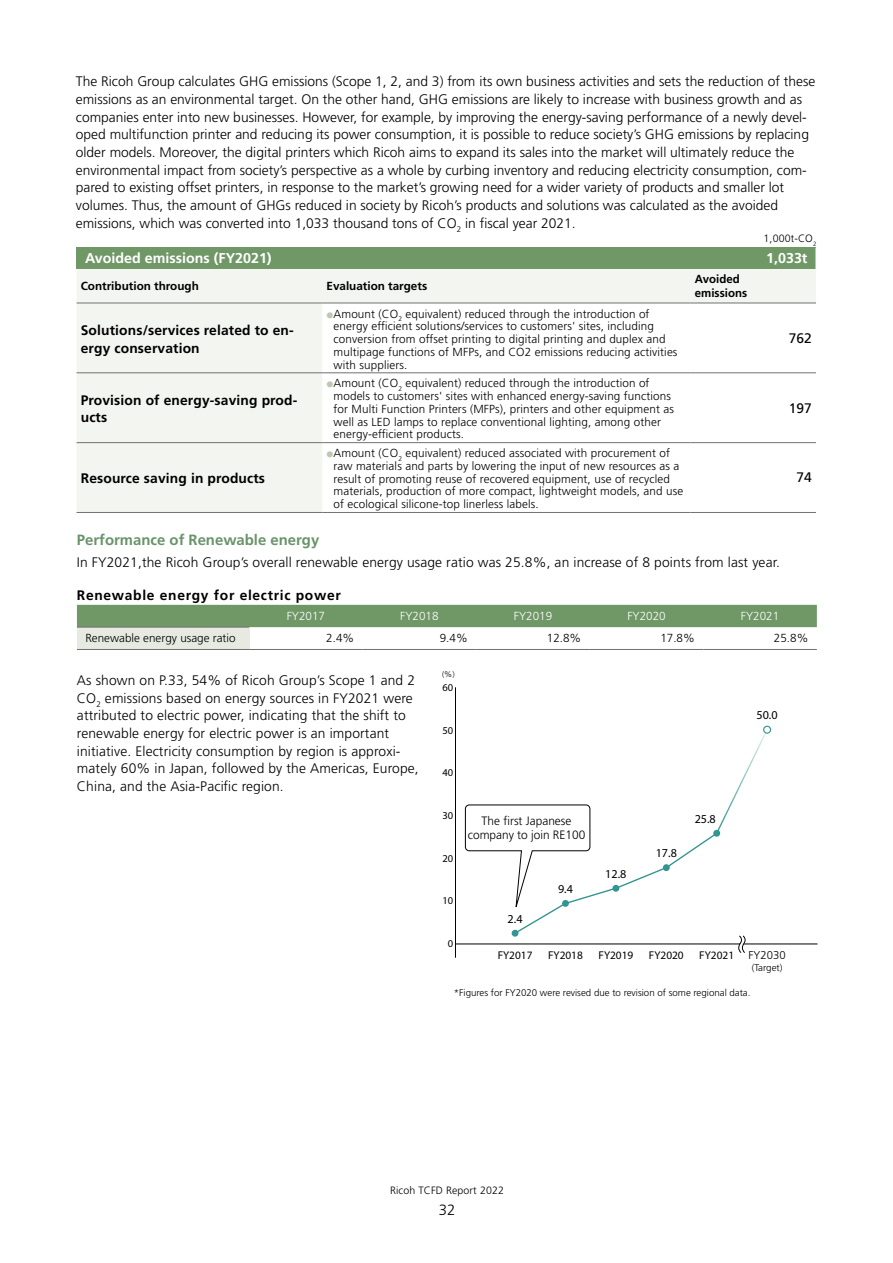
<style>
.page{position:relative;width:893px;height:1263px;background:#fff}
.page>*{position:absolute;margin:0;border:0;box-sizing:border-box;transform-origin:0 0}
.t1{font:700 14.85px "Frutiger LT Pro";color:#69936a}
.t2{font:300 14.85px "Frutiger LT Pro";color:#000}
.t3{font:700 14.25px "Frutiger LT Pro";color:#fff}
.t4{font:300 13.8px/17.7px "Frutiger LT Pro";color:#000}
.t5{font:700 13.8px/17.7px "Frutiger LT Pro";letter-spacing:.01em;color:#000}
.t6{font:700 13.8px "Frutiger LT Pro";letter-spacing:.05em;color:#000}
.t7{font:13.8px "Frutiger LT Pro";color:#000}
.t8{font:300 12.15px/14.5px "Frutiger LT Pro";color:#000;text-align:center}
.t9{font:700 12.15px "Frutiger";color:#000}
.t10{font:300 11.7px/12.8px "Frutiger LT Pro";letter-spacing:.01em;color:#000}
.t11{font:700 11.7px/13.8px "Frutiger LT Pro";color:#000}
.t12{font:300 11.7px "Frutiger LT Pro";color:#fff}
.t13{font:300 11.25px "Frutiger";color:#000}
.t14{font:300 11.25px "Frutiger LT Pro";color:#000}
.t15{font:300 10.65px "Frutiger LT Pro";letter-spacing:.01em;color:#000}
.t16{font:300 10.5px "Frutiger";color:#000}
.t17{font:300 9.75px "Frutiger LT Pro";color:#000}
.t18{font:300 8.1px "Frutiger LT Pro";color:#000}
.s1{font-family:"P Shin Go Pr 6 N";font-size:7.05px;color:#bcc9af}
</style>
<div class="page">
<hr style="left:455px;top:687px;width:1px;height:271px;background:#000">
<hr style="left:455px;top:943px;width:362px;height:1px;background:#000">
<svg style="left:465px;top:726px;width:307px;height:227px"></svg>
<div style="left:77px;top:248px;width:739px;height:21px;background:#709766"></div>
<svg style="left:77px;top:269px;width:739px;height:243px"></svg>
<hr style="left:77px;top:303px;width:245px;height:1px;background:#727171">
<hr style="left:77px;top:373px;width:245px;height:1px;background:#727171">
<hr style="left:322px;top:373px;width:369px;height:1px;background:#727171">
<hr style="left:691px;top:373px;width:125px;height:1px;background:#727171">
<hr style="left:322px;top:303px;width:369px;height:1px;background:#727171">
<hr style="left:691px;top:303px;width:125px;height:1px;background:#727171">
<hr style="left:77px;top:442px;width:245px;height:1px;background:#727171">
<hr style="left:322px;top:442px;width:369px;height:1px;background:#727171">
<hr style="left:691px;top:442px;width:125px;height:1px;background:#727171">
<hr style="left:77px;top:512px;width:245px;height:1px;background:#727171">
<hr style="left:322px;top:512px;width:369px;height:1px;background:#727171">
<hr style="left:691px;top:512px;width:125px;height:1px;background:#727171">
<div style="left:77px;top:605px;width:740px;height:22px;background:#709766"></div>
<div style="left:77px;top:627px;width:172px;height:22px;background:#e6eae0"></div>
<hr style="left:249px;top:649px;width:114px;height:1px;background:#727171">
<hr style="left:363px;top:649px;width:113px;height:1px;background:#727171">
<hr style="left:476px;top:649px;width:114px;height:1px;background:#727171">
<hr style="left:590px;top:649px;width:113px;height:1px;background:#727171">
<hr style="left:703px;top:649px;width:114px;height:1px;background:#727171">
<hr style="left:77px;top:627px;width:172px;height:1px;background:#727171">
<hr style="left:77px;top:649px;width:172px;height:1px;background:#727171">
<p class="t4" style="left:76px;top:73px;width:741px">The Ricoh Group calculates GHG emissions (Scope 1, 2, and 3) from its own business activities and sets the reduction of these emissions as an environmental target. On the other hand, GHG emissions are likely to increase with business growth and as companies enter into new businesses. However, for example, by improving the energy-saving performance of a newly devel&shy;oped multifunction printer and reducing its power consumption, it is possible to reduce society’s GHG emissions by replacing older models. Moreover, the digital printers which Ricoh aims to expand its sales into the market will ultimately reduce the environmental impact from society’s perspective as a whole by curbing inventory and reducing electricity consumption, com&shy;pared to existing offset printers, in response to the market’s growing need for a wider variety of products and smaller lot volumes. Thus, the amount of GHGs reduced in society by Ricoh’s products and solutions was calculated as the avoided emissions, which was converted into 1,033 thousand tons of CO<sub>2</sub> in fiscal year 2021.</p>
<p class="t15" style="left:764px;top:232px;width:54px">1,000t-CO<sub>2</sub></p>
<p class="t3" style="left:85px;top:250px;width:188px">Avoided emissions (FY2021)</p>
<p class="t3" style="left:766px;top:250px;width:43px">1,033t</p>
<p class="t11" style="left:81px;top:279px;width:120px">Contribution through</p>
<p class="t11" style="left:326px;top:279px;width:102px">Evaluation targets</p>
<p class="t11" style="left:695px;top:272px;width:54px">Avoided emissions</p>
<p class="t5" style="left:81px;top:321px;width:215px">Solutions/services related to en&shy;ergy conservation</p>
<p class="t10" style="left:334px;top:307px;width:345px;text-indent:-7px"><span class="s1">●</span>Amount (CO<sub>2</sub> equivalent) reduced through the introduction of energy efficient solutions/services to customers' sites, including conversion from offset printing to digital printing and duplex and multipage functions of MFPs, and CO2 emissions reducing activities with suppliers.</p>
<p class="t7" style="left:789px;top:330px;width:25px">762</p>
<p class="t5" style="left:81px;top:391px;width:218px">Provision of energy-saving prod&shy;ucts</p>
<p class="t5" style="left:81px;top:470px;width:186px">Resource saving in products</p>
<p class="t10" style="left:334px;top:377px;width:342px;text-indent:-7px"><span class="s1">●</span>Amount (CO<sub>2</sub> equivalent) reduced through the introduction of models to customers' sites with enhanced energy-saving functions for Multi Function Printers (MFPs), printers and other equipment as well as LED lamps to replace conventional lighting, among other energy-efficient products.</p>
<p class="t10" style="left:334px;top:447px;width:351px;text-indent:-7px"><span class="s1">●</span>Amount (CO<sub>2</sub> equivalent) reduced associated with procurement of raw materials and parts by lowering the input of new resources as a result of promoting reuse of recovered equipment, use of recycled materials, production of more compact, lightweight models, and use of ecological silicone-top linerless labels.</p>
<p class="t1" style="left:77px;top:531px;width:244px">Performance of Renewable energy</p>
<p class="t4" style="left:77px;top:553px;width:705px">In FY2021,the Ricoh Group’s overall renewable energy usage ratio was 25.8%, an increase of 8 points from last year.</p>
<p class="t6" style="left:77px;top:587px;width:265px">Renewable energy for electric power</p>
<p class="t12" style="left:287px;top:609px;width:40px">FY2017</p>
<p class="t12" style="left:400px;top:609px;width:40px">FY2018</p>
<p class="t12" style="left:514px;top:609px;width:40px">FY2019</p>
<p class="t12" style="left:627px;top:609px;width:40px">FY2020</p>
<p class="t12" style="left:741px;top:609px;width:40px">FY2021</p>
<p class="t7" style="left:789px;top:400px;width:25px">197</p>
<p class="t7" style="left:796px;top:469px;width:17px">74</p>
<p class="t10" style="left:85px;top:632px;width:152px">Renewable energy usage ratio</p>
<p class="t10" style="left:326px;top:632px;width:29px">2.4%</p>
<p class="t10" style="left:440px;top:632px;width:29px">9.4%</p>
<p class="t10" style="left:547px;top:632px;width:36px">12.8%</p>
<p class="t10" style="left:660px;top:632px;width:36px">17.8%</p>
<p class="t10" style="left:774px;top:632px;width:36px">25.8%</p>
<p class="t4" style="left:77px;top:671px;width:343px">As shown on P.33, 54% of Ricoh Group’s Scope 1 and 2<br>CO<sub>2</sub> emissions based on energy sources in FY2021 were attributed to electric power, indicating that the shift to renewable energy for electric power is an important initiative. Electricity consumption by region is approxi&shy;mately 60% in Japan, followed by the Americas, Europe, China, and the Asia-Pacific region.</p>
<p class="t18" style="left:442px;top:669px;width:14px">(%)</p>
<p class="t16" style="left:442px;top:681px;width:12px">60</p>
<p class="t16" style="left:442px;top:723px;width:12px">50</p>
<p class="t16" style="left:442px;top:766px;width:12px">40</p>
<p class="t16" style="left:442px;top:809px;width:12px">30</p>
<p class="t16" style="left:442px;top:852px;width:12px">20</p>
<p class="t16" style="left:442px;top:894px;width:12px">10</p>
<p class="t16" style="left:448px;top:937px;width:7px">0</p>
<p class="t8" style="left:468px;top:813px;width:119px">The first Japanese company to join RE100</p>
<p class="t9" style="left:508px;top:911px;width:16px">2.4</p>
<p class="t9" style="left:558px;top:882px;width:16px">9.4</p>
<p class="t9" style="left:605px;top:866px;width:23px">12.8</p>
<p class="t9" style="left:656px;top:846px;width:23px">17.8</p>
<p class="t9" style="left:695px;top:811px;width:23px">25.8</p>
<p class="t13" style="left:498px;top:948px;width:36px">FY2017</p>
<p class="t13" style="left:548px;top:948px;width:36px">FY2018</p>
<p class="t13" style="left:598px;top:948px;width:36px">FY2019</p>
<p class="t13" style="left:649px;top:948px;width:36px">FY2020</p>
<p class="t13" style="left:699px;top:948px;width:36px">FY2021</p>
<p class="t9" style="left:756px;top:708px;width:23px">50.0</p>
<p class="t14" style="left:749px;top:948px;width:39px">FY2030</p>
<p class="t17" style="left:752px;top:962px;width:32px">(Target)</p>
<p class="t17" style="left:454px;top:987px;width:298px">*Figures for FY2020 were revised due to revision of some regional data.</p>
<p class="t15" style="left:390px;top:1184px;width:115px">Ricoh TCFD Report 2022</p>
<p class="t2" style="left:439px;top:1201px;width:18px">32</p>
</div>
